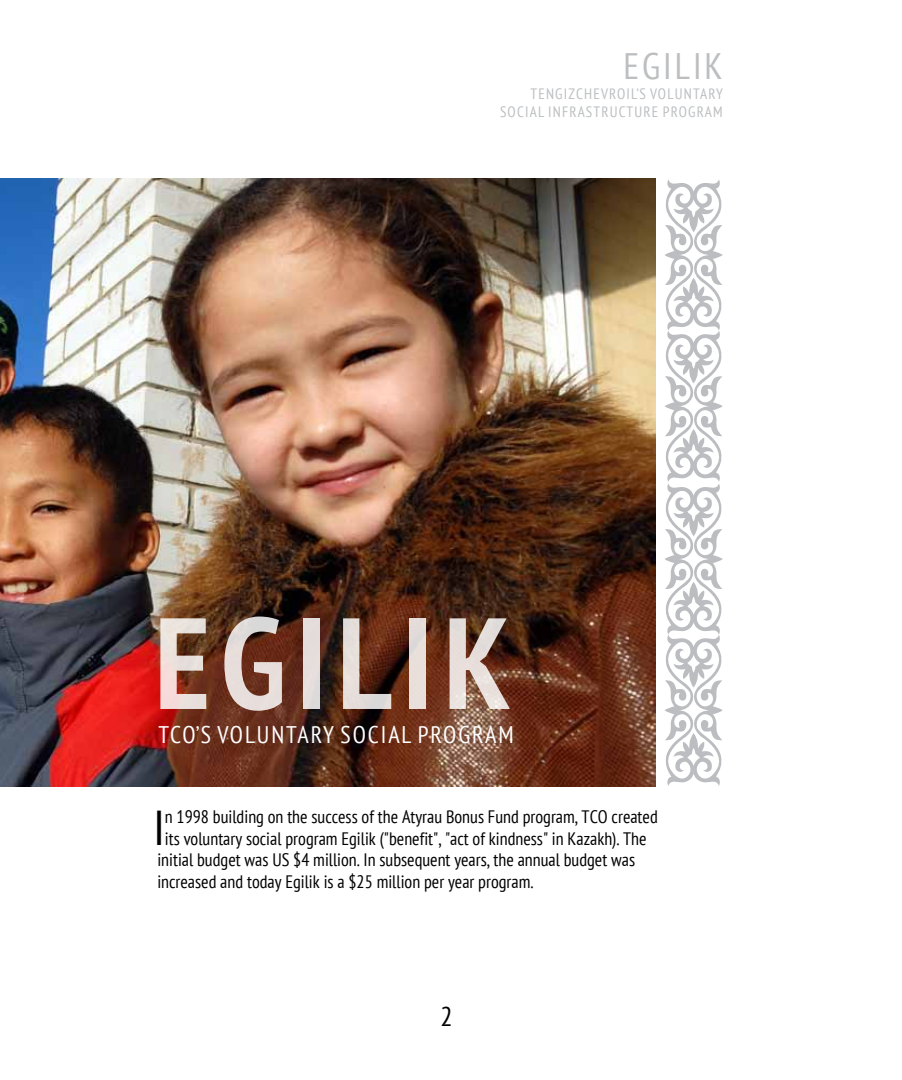
<style>
.page{position:relative;width:902px;height:1080px;background:#fff}
.page>*{position:absolute;margin:0;border:0;box-sizing:border-box;transform-origin:0 0}
.t1{font:700 condensed 129.45px "PT Sans";letter-spacing:.08em;color:#fff}
.t2{font:condensed 48.9px "PT Sans";color:#000}
.t3{font:condensed 36.75px "PT Sans";letter-spacing:.08em;color:#bcbec0}
.t4{font:condensed 27px "PT Sans";color:#000}
.t5{font:condensed 24px "PT Sans";letter-spacing:.08em;color:#fff}
.t6{font:condensed 18px "PT Sans";color:#000}
.t7{font:condensed 15px/18px "PT Sans";letter-spacing:.08em;color:#bcbec0;text-align:right}
</style>
<div class="page">
<img style="left:0;top:179px;width:655px;height:608px">
<svg style="left:665px;top:179px;width:58px;height:607px"></svg>
<h3 class="t3" style="left:623px;top:42px;width:101px">Egilik</h3>
<p class="t7" style="left:500px;top:84px;width:224px">Tengizchevroil’s voluntary social infrastructure program</p>
<h1 class="t1" style="left:154px;top:577px;width:358px">EGILIK</h1>
<h3 class="t5" style="left:158px;top:719px;width:357px">TCO’s voluntary social program</h3>
<h2 class="t2" style="left:153px;top:796px;width:5px">I</h2>
<p class="t6" style="left:165px;top:805px;width:494px">n 1998 building on the success of the Atyrau Bonus Fund program, TCO created</p>
<p class="t6" style="left:165px;top:827px;width:483px">its voluntary social program Egilik ("benefit", "act of kindness" in Kazakh). The</p>
<p class="t6" style="left:157px;top:849px;width:479px">initial budget was US $4 million. I n subsequent years, the annual budget was</p>
<p class="t6" style="left:157px;top:870px;width:377px">increased and today Egilik is a $25 million per year program.</p>
<h3 class="t4" style="left:440px;top:999px;width:14px">2</h3>
</div>
